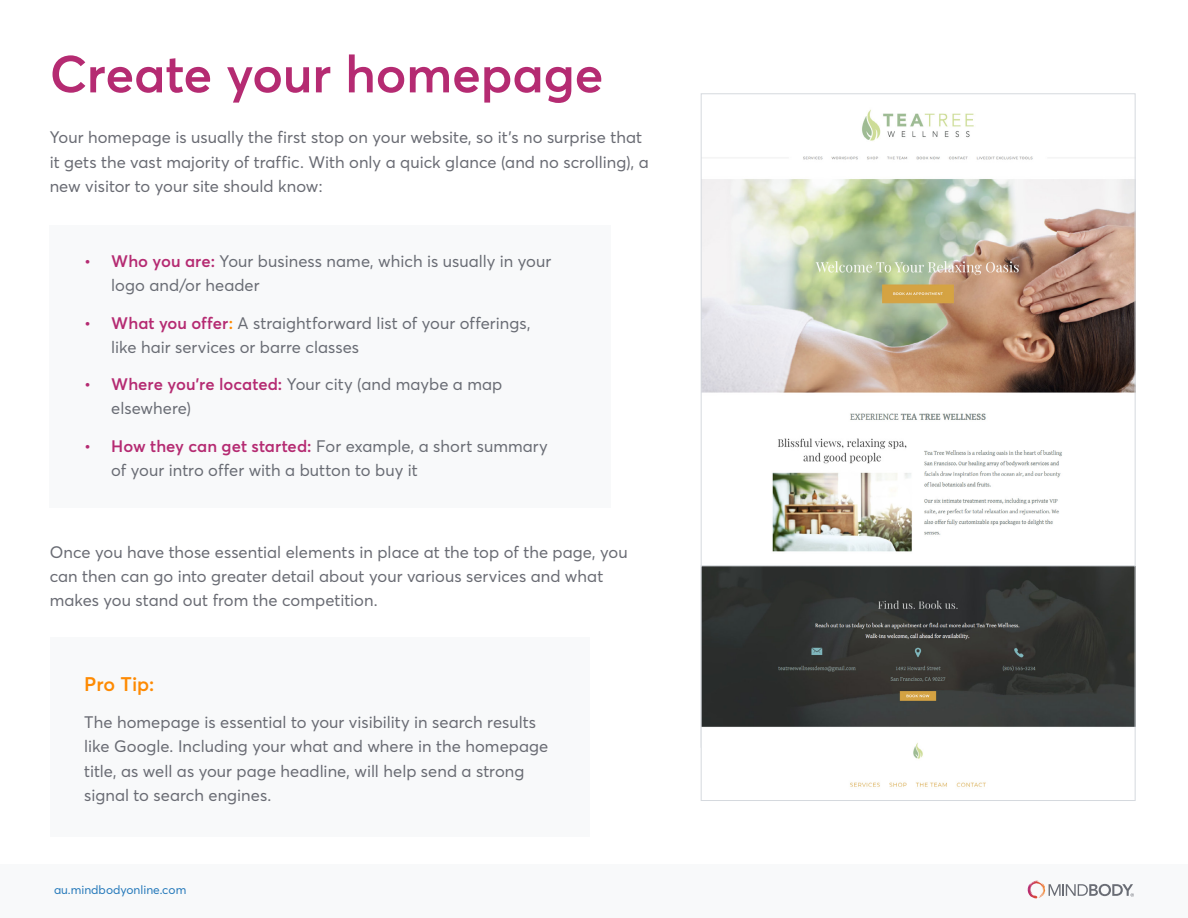
<style>
.page{position:relative;width:1188px;height:918px;background:#fff}
.page>*{position:absolute;margin:0;border:0;box-sizing:border-box;transform-origin:0 0}
.t1{font:600 51.45px "Averta";letter-spacing:-.005em;color:#b52b72}
.t2{font:600 19.5px "Averta";letter-spacing:-.005em;color:#fe8a02}
.t3{font:16.5px/24px "Averta";letter-spacing:.005em;color:#696b73}
.t4{font:16.5px/24px "Averta";letter-spacing:.005em;color:#696c74}
.t5{font:12px "Averta";color:#2579ba}
.s1{font-weight:600;color:#b52b72}
.s2{font-weight:600;color:#fe8a02}
</style>
<div class="page">
<div style="left:0;top:864px;width:1188px;height:54px;background:#f8f9fa"></div>
<svg style="left:1028px;top:881px;width:11px;height:17px"></svg>
<svg style="left:1049px;top:884px;width:85px;height:13px"></svg>
<div style="left:50px;top:225px;width:561px;height:282px;background:#f8f9fa"></div>
<img style="left:703px;top:109px;width:431px;height:443px">
<div style="left:50px;top:637px;width:540px;height:200px;background:#f8f9fa"></div>
<img style="left:703px;top:567px;width:431px;height:220px">
<div style="left:701px;top:565px;width:435px;height:236px;border:1px solid #d5d9de"></div>
<h1 class="t1" style="left:50px;top:38px;width:555px">Create your homepage</h1>
<p class="t3" style="left:50px;top:125px;width:601px">Your homepage is usually the first stop on your website, so it’s no surprise that it gets the vast majority of traffic. With only a quick glance (and no scrolling), a new visitor to your site should know:</p>
<p class="t4" style="left:111px;top:249px;width:442px;text-indent:-27px"><span class="s1">• Who you are:</span> Your business name, which is usually in your logo and/or header</p>
<p class="t4" style="left:111px;top:310px;width:421px;text-indent:-27px"><span class="s1">• What you offer</span><span class="s2">:</span> A straightforward list of your offerings, like hair services or barre classes</p>
<p class="t4" style="left:111px;top:372px;width:393px;text-indent:-27px"><span class="s1">• Where you’re located:</span> Your city (and maybe a map elsewhere)</p>
<p class="t4" style="left:111px;top:433px;width:438px;text-indent:-27px"><span class="s1">• How they can get started:</span> For example, a short summary of your intro offer with a button to buy it</p>
<p class="t3" style="left:50px;top:539px;width:580px">Once you have those essential elements in place at the top of the page, you can then can go into greater detail about your various services and what makes you stand out from the competition.</p>
<p class="t2" style="left:84px;top:670px;width:72px">Pro Tip:</p>
<p class="t3" style="left:84px;top:710px;width:466px">The homepage is essential to your visibility in search results like Google. Including your what and where in the homepage title, as well as your page headline, will help send a strong signal to search engines.</p>
<p class="t5" style="left:54px;top:881px;width:134px">au.mindbodyonline.com</p>
</div>
